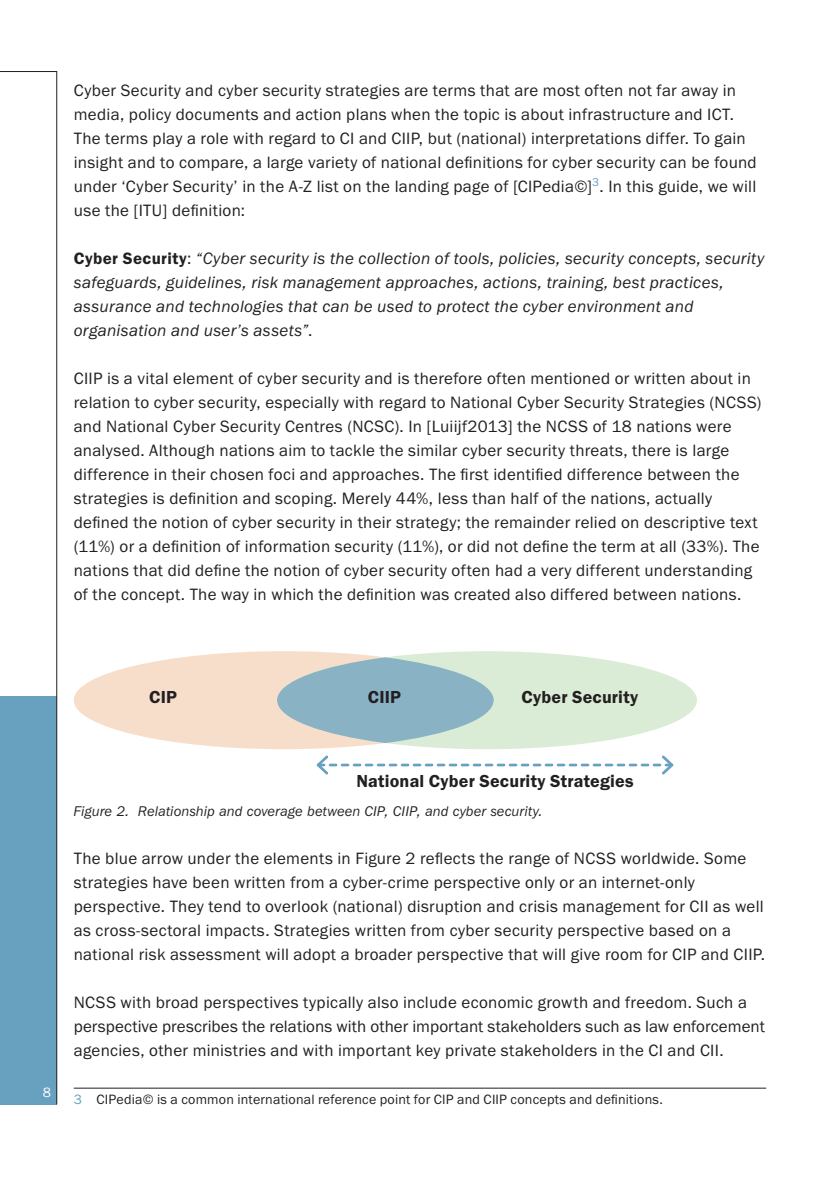
<style>
.page{position:relative;width:840px;height:1191px;background:#fff}
.page>*{position:absolute;margin:0;border:0;box-sizing:border-box;transform-origin:0 0}
.t1{font:600 18px "Franklin Gothic FS";letter-spacing:.01em;color:#231f20}
.t2{font:17px/24px "Franklin Gothic FS";letter-spacing:.02em;color:#231f20}
.t3{font:italic 17px/24px "Franklin Gothic FS";letter-spacing:.015em;color:#231f20}
.t4{font:14px "Franklin Gothic FS";letter-spacing:.015em;color:#231f20}
.t5{font:italic 14px "Franklin Gothic IT Cby BT";letter-spacing:.025em;color:#231f20}
.t6{font:14px "Franklin Gothic FS";color:#fff}
.s1{font-weight:600;font-style:normal}
.s2{font-style:normal}
.s3{color:#67a1bf}
</style>
<div class="page">
<div style="left:0;top:696px;width:56px;height:408px;background:#67a1bf"></div>
<hr style="left:56px;top:72px;width:1px;height:1032px;background:#231f20">
<hr style="left:0;top:71px;width:57px;height:1px;background:#231f20">
<hr style="left:74px;top:1087px;width:691px;height:1px;background:#231f20">
<div style="left:74px;top:651px;width:419px;height:98px;background:#f7decb;border-radius:50%"></div>
<div style="left:277px;top:651px;width:419px;height:98px;background:#daecd5;border-radius:50%"></div>
<div style="left:277px;top:657px;width:216px;height:86px;background:#89b3c5;border-radius:50%"></div>
<svg style="left:316px;top:755px;width:358px;height:20px"></svg>
<p class="t2" style="left:74px;top:79px;width:684px">Cyber Security and cyber security strategies are terms that are most often not far away in media, policy documents and action plans when the topic is about infrastructure and ICT.<br>The terms play a role with regard to CI and CIIP, but (national) interpretations differ. To gain insight and to compare, a large variety of national definitions for cyber security can be found under ‘Cyber Security’ in the A-Z list on the landing page of [CIPedia©]<sup>3</sup>. In this guide, we will use the [ITU] definition:</p>
<p class="t3" style="left:74px;top:247px;width:691px"><span class="s1">Cyber Security</span><span class="s2">:</span> “Cyber security is the collection of tools, policies, security concepts, security safeguards, guidelines, risk management approaches, actions, training, best practices, assurance and technologies that can be used to protect the cyber environment and organisation and user’s assets”<span class="s2">.</span></p>
<p class="t2" style="left:74px;top:367px;width:689px">CIIP is a vital element of cyber security and is therefore often mentioned or written about in relation to cyber security, especially with regard to National Cyber Security Strategies (NCSS) and National Cyber Security Centres (NCSC). In [Luiijf2013] the NCSS of 18 nations were analysed. Although nations aim to tackle the similar cyber security threats, there is large difference in their chosen foci and approaches. The first identified difference between the strategies is definition and scoping. Merely 44%, less than half of the nations, actually defined the notion of cyber security in their strategy; the remainder relied on descriptive text (11%) or a definition of information security (11%), or did not define the term at all (33%). The nations that did define the notion of cyber security often had a very different understanding of the concept. The way in which the definition was created also differed between nations.</p>
<p class="t1" style="left:149px;top:686px;width:29px">CIP</p>
<p class="t1" style="left:367px;top:686px;width:35px">CIIP</p>
<p class="t1" style="left:521px;top:686px;width:118px">Cyber Security</p>
<p class="t6" style="left:43px;top:1084px;width:10px">8</p>
<p class="t1" style="left:356px;top:771px;width:279px">National Cyber Security Strategies</p>
<p class="t5" style="left:74px;top:803px;width:470px">Figure 2. Relationship and coverage between CIP, CIIP, and cyber security.</p>
<p class="t2" style="left:74px;top:847px;width:692px">The blue arrow under the elements in Figure 2 reflects the range of NCSS worldwide. Some strategies have been written from a cyber-crime perspective only or an internet-only perspective. They tend to overlook (national) disruption and crisis management for CII as well as cross-sectoral impacts. Strategies written from cyber security perspective based on a national risk assessment will adopt a broader perspective that will give room for CIP and CIIP.</p>
<p class="t2" style="left:74px;top:991px;width:692px">NCSS with broad perspectives typically also include economic growth and freedom. Such a perspective prescribes the relations with other important stakeholders such as law enforcement agencies, other ministries and with important key private stakeholders in the CI and CII.</p>
<p class="t4" style="left:74px;top:1092px;width:590px"><span class="s3">3</span> CIPedia© is a common international reference point for CIP and CIIP concepts and definitions.</p>
</div>
